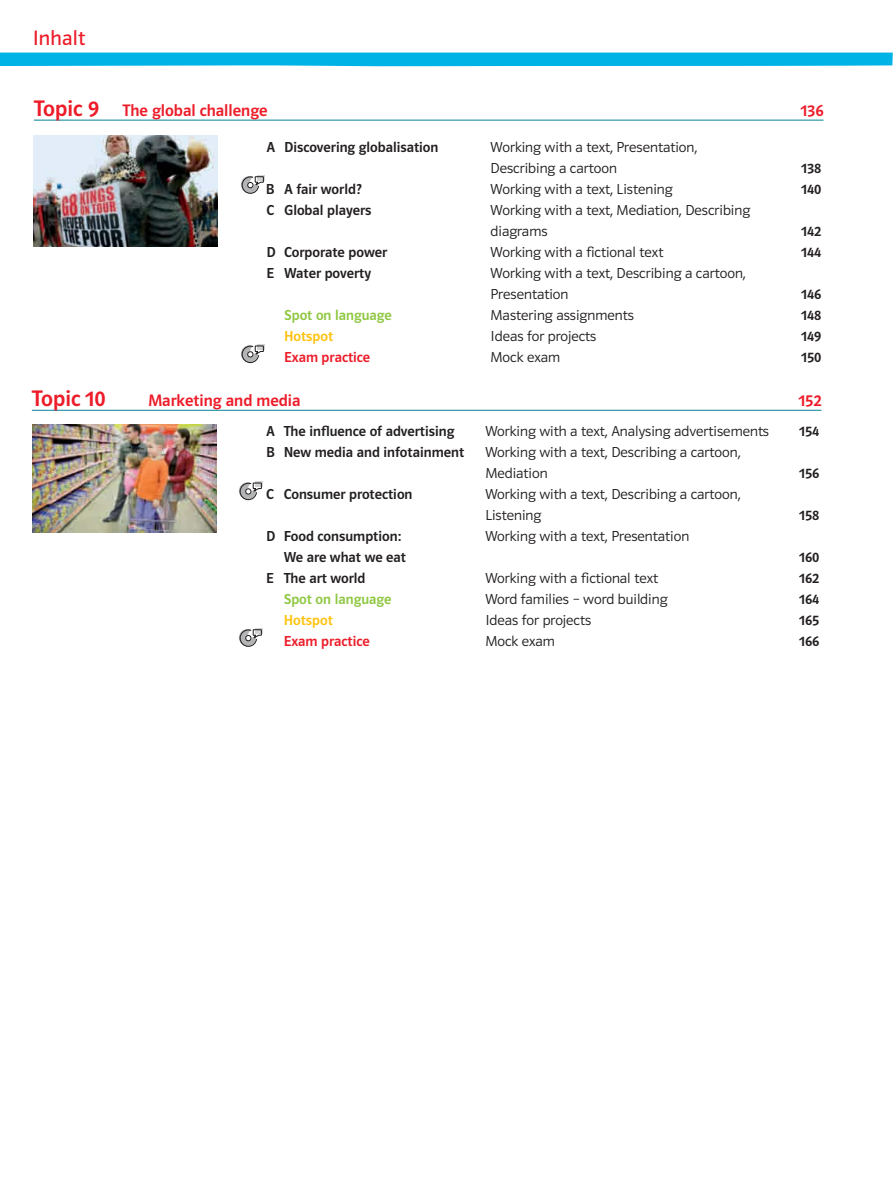
<style>
.page{position:relative;width:893px;height:1188px;background:#fff}
.page>*{position:absolute;margin:0;border:0;box-sizing:border-box;transform-origin:0 0}
.t1{font:22.5px "Polo ST11 K Krftg";color:#ed1c29}
.t2{font:21px "Polo ST11 K Buch";letter-spacing:.01em;color:#ed1c29}
.t3{font:16.65px "Polo ST11 K Krftg";color:#ed1c29}
.t4{font:14.55px/21px "Polo ST11 K Leicht";color:#231f20}
.t5{font:14.55px "Polo ST11 K Krftg";color:#231f20}
.t6{font:14.55px "Polo ST11 K Krftg";color:#8fc742}
.t7{font:14.55px "Polo ST11 K Krftg";color:#ed1c29}
.t8{font:14.55px "Polo ST11 K Krftg";color:#ffc20e}
</style>
<div class="page">
<svg style="left:1px;top:53px;width:891px;height:14px;background:#14b9e8"></svg>
<hr style="left:34px;top:120px;width:789px;height:1px;background:#008499">
<img style="left:34px;top:136px;width:183px;height:111px">
<div style="left:257px;top:175px;width:8px;height:6px;background:#d1d3d4"></div>
<svg style="left:241px;top:176px;width:23px;height:18px"></svg>
<div style="left:257px;top:345px;width:8px;height:5px;background:#d1d3d4"></div>
<svg style="left:241px;top:344px;width:23px;height:20px"></svg>
<hr style="left:32px;top:410px;width:789px;height:1px;background:#008499">
<img style="left:32px;top:425px;width:185px;height:107px">
<div style="left:255px;top:482px;width:8px;height:5px;background:#d1d3d4"></div>
<svg style="left:239px;top:481px;width:23px;height:20px"></svg>
<div style="left:255px;top:628px;width:8px;height:6px;background:#d1d3d4"></div>
<svg style="left:239px;top:629px;width:23px;height:18px"></svg>
<h2 class="t2" style="left:33px;top:26px;width:54px">Inhalt</h2>
<h1 class="t1" style="left:34px;top:100px;width:67px">Topic 9</h1>
<p class="t3" style="left:123px;top:104px;width:146px">The global challenge</p>
<p class="t3" style="left:800px;top:104px;width:25px">136</p>
<p class="t5" style="left:266px;top:142px;width:174px">A Discovering globalisation</p>
<p class="t4" style="left:490px;top:138px;width:208px">Working with a text, Presentation,<br>Describing a cartoon</p>
<p class="t5" style="left:801px;top:163px;width:22px">138</p>
<p class="t5" style="left:266px;top:184px;width:98px">B A fair world?</p>
<p class="t4" style="left:490px;top:180px;width:184px">Working with a text, Listening</p>
<p class="t5" style="left:801px;top:184px;width:22px">140</p>
<p class="t5" style="left:266px;top:205px;width:106px">C Global players</p>
<p class="t4" style="left:490px;top:201px;width:261px">Working with a text, Mediation, Describing diagrams</p>
<p class="t5" style="left:801px;top:226px;width:22px">142</p>
<p class="t5" style="left:266px;top:247px;width:122px">D Corporate power</p>
<p class="t4" style="left:490px;top:243px;width:174px">Working with a fictional text</p>
<p class="t5" style="left:801px;top:247px;width:22px">144</p>
<p class="t5" style="left:266px;top:268px;width:106px">E Water poverty</p>
<p class="t4" style="left:490px;top:264px;width:257px">Working with a text, Describing a cartoon,<br>Presentation</p>
<p class="t5" style="left:801px;top:289px;width:22px">146</p>
<p class="t6" style="left:284px;top:310px;width:109px">Spot on language</p>
<p class="t4" style="left:490px;top:306px;width:145px">Mastering assignments</p>
<p class="t5" style="left:801px;top:310px;width:22px">148</p>
<p class="t8" style="left:284px;top:331px;width:51px">Hotspot</p>
<p class="t4" style="left:490px;top:327px;width:107px">Ideas for projects</p>
<p class="t5" style="left:801px;top:331px;width:22px">149</p>
<p class="t7" style="left:284px;top:352px;width:88px">Exam practice</p>
<p class="t4" style="left:490px;top:348px;width:71px">Mock exam</p>
<p class="t5" style="left:801px;top:352px;width:22px">150</p>
<h1 class="t1" style="left:32px;top:390px;width:75px">Topic 10</h1>
<p class="t3" style="left:148px;top:394px;width:154px">Marketing and media</p>
<p class="t3" style="left:798px;top:394px;width:25px">152</p>
<p class="t5" style="left:266px;top:426px;width:190px">A The influence of advertising</p>
<p class="t4" style="left:485px;top:422px;width:285px">Working with a text, Analysing advertisements</p>
<p class="t5" style="left:799px;top:426px;width:22px">154</p>
<p class="t5" style="left:266px;top:447px;width:200px">B New media and infotainment</p>
<p class="t4" style="left:485px;top:443px;width:257px">Working with a text, Describing a cartoon,<br>Mediation</p>
<p class="t5" style="left:799px;top:468px;width:22px">156</p>
<p class="t5" style="left:266px;top:489px;width:148px">C Consumer protection</p>
<p class="t4" style="left:485px;top:485px;width:257px">Working with a text, Describing a cartoon,<br>Listening</p>
<p class="t5" style="left:799px;top:510px;width:22px">158</p>
<p class="t5" style="left:266px;top:530px;width:137px">D Food consumption:</p>
<p class="t4" style="left:485px;top:527px;width:205px">Working with a text, Presentation</p>
<p class="t5" style="left:284px;top:551px;width:124px">We are what we eat</p>
<p class="t5" style="left:799px;top:551px;width:22px">160</p>
<p class="t5" style="left:266px;top:572px;width:101px">E The art world</p>
<p class="t4" style="left:485px;top:569px;width:174px">Working with a fictional text</p>
<p class="t5" style="left:799px;top:572px;width:22px">162</p>
<p class="t6" style="left:284px;top:593px;width:109px">Spot on language</p>
<p class="t4" style="left:485px;top:590px;width:184px">Word families – word building</p>
<p class="t5" style="left:799px;top:593px;width:22px">164</p>
<p class="t8" style="left:284px;top:614px;width:51px">Hotspot</p>
<p class="t4" style="left:485px;top:611px;width:107px">Ideas for projects</p>
<p class="t5" style="left:799px;top:614px;width:22px">165</p>
<p class="t7" style="left:284px;top:635px;width:88px">Exam practice</p>
<p class="t4" style="left:485px;top:631px;width:71px">Mock exam</p>
<p class="t5" style="left:799px;top:635px;width:22px">166</p>
</div>
